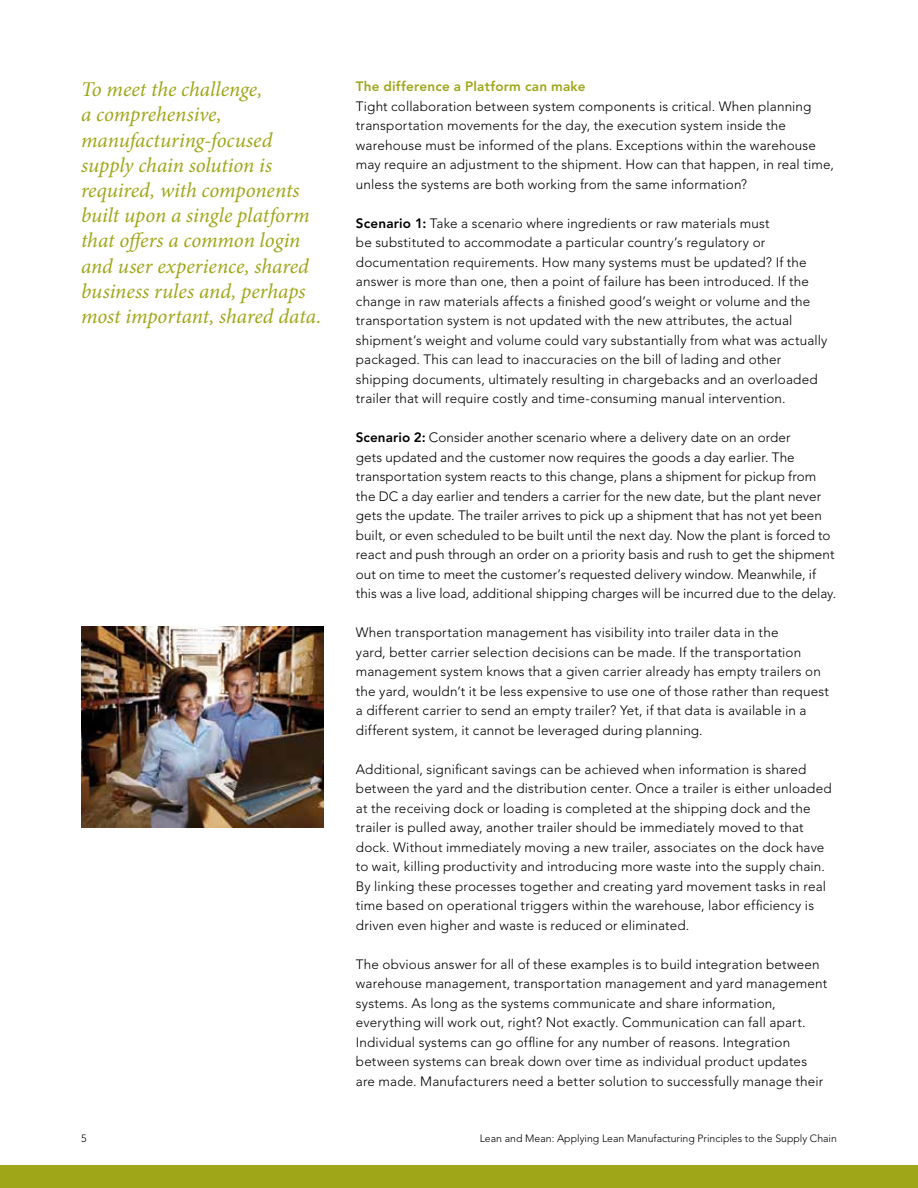
<style>
.page{position:relative;width:918px;height:1188px;background:#fff}
.page>*{position:absolute;margin:0;border:0;box-sizing:border-box;transform-origin:0 0}
.t1{font:italic 21px/25.2px "Minion Pro";letter-spacing:-.005em;color:#9fa617}
.t2{font:300 13.5px/19.5px "Avenir";letter-spacing:.01em;color:#000}
.t3{font:800 13.5px "Avenir";letter-spacing:.015em;color:#9fa617}
.t4{font:300 10.5px "Avenir";color:#000}
.s1{font-weight:800}
</style>
<div class="page">
<div style="left:0;top:1166px;width:918px;height:22px;background:#9fa617"></div>
<img style="left:81px;top:627px;width:243px;height:200px">
<p class="t1" style="left:81px;top:77px;width:242px">To meet the challenge,<br>a comprehensive, manufacturing-focused supply chain solution is required, with components built upon a single platform that offers a common login and user experience, shared business rules and, perhaps most important, shared data.</p>
<p class="t3" style="left:356px;top:79px;width:231px">The difference a Platform can make</p>
<p class="t2" style="left:356px;top:96px;width:479px">Tight collaboration between system components is critical. When planning transportation movements for the day, the execution system inside the warehouse must be informed of the plans. Exceptions within the warehouse may require an adjustment to the shipment. How can that happen, in real time, unless the systems are both working from the same information?</p>
<p class="t2" style="left:356px;top:213px;width:473px"><span class="s1">Scenario 1:</span> Take a scenario where ingredients or raw materials must<br>be substituted to accommodate a particular country’s regulatory or documentation requirements. How many systems must be updated? If the answer is more than one, then a point of failure has been introduced. If the change in raw materials affects a finished good’s weight or volume and the transportation system is not updated with the new attributes, the actual shipment’s weight and volume could vary substantially from what was actually packaged. This can lead to inaccuracies on the bill of lading and other shipping documents, ultimately resulting in chargebacks and an overloaded trailer that will require costly and time-consuming manual intervention.</p>
<p class="t2" style="left:356px;top:428px;width:482px"><span class="s1">Scenario 2:</span> Consider another scenario where a delivery date on an order<br>gets updated and the customer now requires the goods a day earlier. The transportation system reacts to this change, plans a shipment for pickup from the DC a day earlier and tenders a carrier for the new date, but the plant never gets the update. The trailer arrives to pick up a shipment that has not yet been built, or even scheduled to be built until the next day. Now the plant is forced to react and push through an order on a priority basis and rush to get the shipment out on time to meet the customer’s requested delivery window. Meanwhile, if this was a live load, additional shipping charges will be incurred due to the delay.</p>
<p class="t2" style="left:356px;top:623px;width:475px">When transportation management has visibility into trailer data in the<br>yard, better carrier selection decisions can be made. If the transportation management system knows that a given carrier already has empty trailers on the yard, wouldn’t it be less expensive to use one of those rather than request a different carrier to send an empty trailer? Yet, if that data is available in a different system, it cannot be leveraged during planning.</p>
<p class="t2" style="left:356px;top:759px;width:477px">Additional, significant savings can be achieved when information is shared between the yard and the distribution center. Once a trailer is either unloaded at the receiving dock or loading is completed at the shipping dock and the trailer is pulled away, another trailer should be immediately moved to that dock. Without immediately moving a new trailer, associates on the dock have to wait, killing productivity and introducing more waste into the supply chain.<br>By linking these processes together and creating yard movement tasks in real time based on operational triggers within the warehouse, labor efficiency is driven even higher and waste is reduced or eliminated.</p>
<p class="t2" style="left:356px;top:954px;width:473px">The obvious answer for all of these examples is to build integration between warehouse management, transportation management and yard management systems. As long as the systems communicate and share information, everything will work out, right? Not exactly. Communication can fall apart.<br>Individual systems can go offline for any number of reasons. Integration between systems can break down over time as individual product updates are made. Manufacturers need a better solution to successfully manage their</p>
<p class="t4" style="left:81px;top:1132px;width:7px">5</p>
<p class="t4" style="left:480px;top:1132px;width:359px">Lean and Mean: Applying Lean Manufacturing Principles to the Supply Chain</p>
</div>
